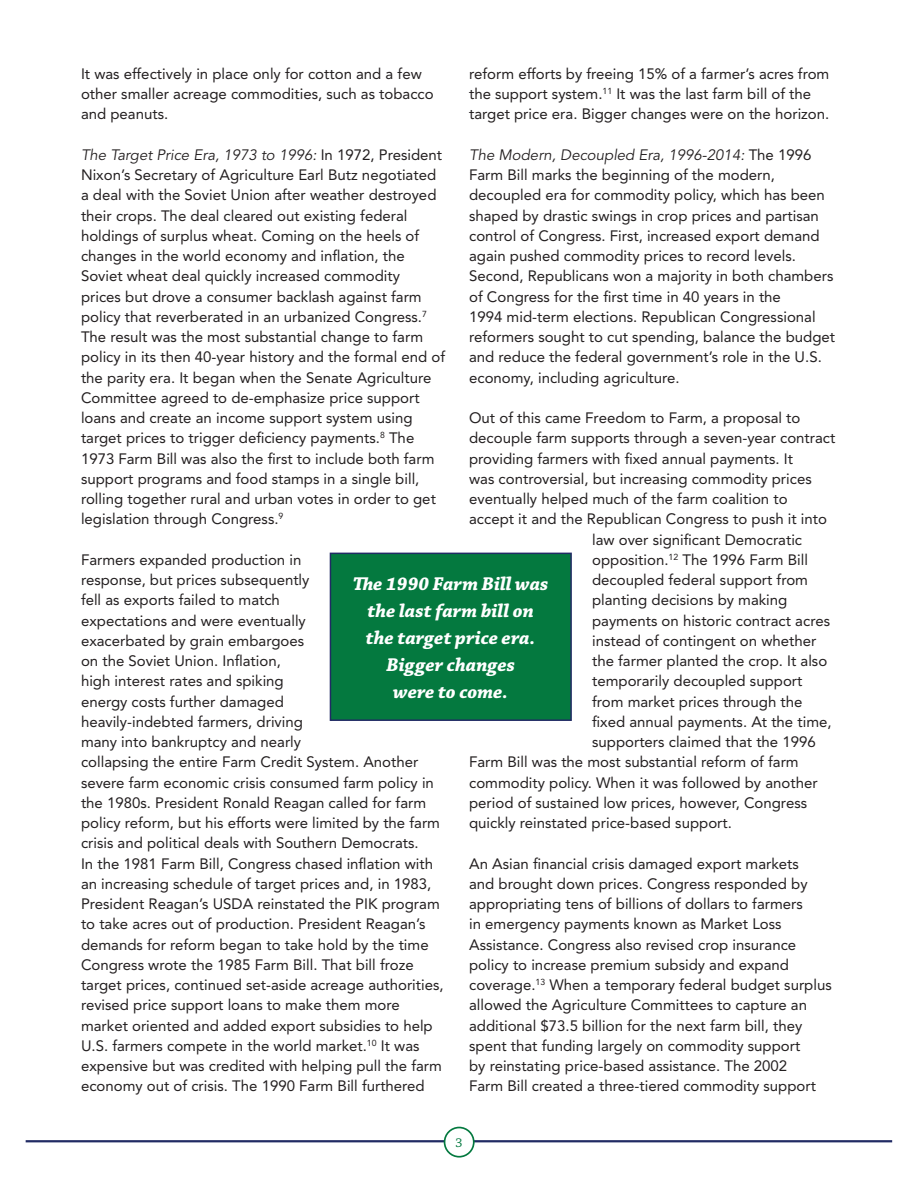
<style>
.page{position:relative;width:918px;height:1188px;background:#fff}
.page>*{position:absolute;margin:0;border:0;box-sizing:border-box;transform-origin:0 0}
.t1{font:italic 700 19.5px/27px "Chaparral Pro";color:#fff;text-align:center}
.t2{font:15px/20.2px "Avenir";color:#231f20}
.t3{font:13.5px "Chaparral Pro";color:#04793f}
.s1{font-style:italic}
</style>
<div class="page">
<svg style="left:26px;top:1140px;width:418px;height:2px"></svg>
<svg style="left:475px;top:1140px;width:417px;height:2px"></svg>
<div style="left:444px;top:1127px;width:31px;height:31px;border:2px solid #04793f;border-radius:50%"></div>
<div style="left:330px;top:553px;width:241px;height:167px;background:#04793f"></div>
<div style="left:330px;top:553px;width:242px;height:168px;border:2px solid #212b64"></div>
<p class="t2" style="left:81px;top:64px;width:354px">It was effectively in place only for cotton and a few other smaller acreage commodities, such as tobacco and peanuts.</p>
<p class="t2" style="left:81px;top:145px;width:366px"><span class="s1">The Target Price Era, 1973 to 1996:</span> In 1972, President Nixon’s Secretary of Agriculture Earl Butz negotiated a deal with the Soviet Union after weather destroyed their crops. The deal cleared out existing federal holdings of surplus wheat. Coming on the heels of changes in the world economy and inflation, the Soviet wheat deal quickly increased commodity<br>prices but drove a consumer backlash against farm policy that reverberated in an urbanized Congress.<sup>7<br></sup>The result was the most substantial change to farm policy in its then 40-year history and the formal end of the parity era. It began when the Senate Agriculture Committee agreed to de-emphasize price support loans and create an income support system using target prices to trigger deficiency payments.<sup>8</sup> The 1973 Farm Bill was also the first to include both farm support programs and food stamps in a single bill, rolling together rural and urban votes in order to get legislation through Congress.<sup>9</sup></p>
<p class="t2" style="left:81px;top:550px;width:364px">Farmers expanded production in<br>response, but prices subsequently<br>fell as exports failed to match<br>expectations and were eventually<br>exacerbated by grain embargoes<br>on the Soviet Union. Inflation,<br>high interest rates and spiking<br>energy costs further damaged<br>heavily-indebted farmers, driving<br>many into bankruptcy and nearly<br>collapsing the entire Farm Credit System. Another severe farm economic crisis consumed farm policy in the 1980s. President Ronald Reagan called for farm policy reform, but his efforts were limited by the farm crisis and political deals with Southern Democrats.<br>In the 1981 Farm Bill, Congress chased inflation with an increasing schedule of target prices and, in 1983, President Reagan’s USDA reinstated the PIK program to take acres out of production. President Reagan’s demands for reform began to take hold by the time Congress wrote the 1985 Farm Bill. That bill froze target prices, continued set-aside acreage authorities, revised price support loans to make them more market oriented and added export subsidies to help U.S. farmers compete in the world market.<sup>10</sup> It was expensive but was credited with helping pull the farm economy out of crisis. The 1990 Farm Bill furthered</p>
<p class="t2" style="left:469px;top:64px;width:362px">reform efforts by freeing 15% of a farmer’s acres from the support system.<sup>11</sup> It was the last farm bill of the target price era. Bigger changes were on the horizon.</p>
<p class="t2" style="left:469px;top:145px;width:368px"><span class="s1">The Modern, Decoupled Era, 1996-2014:</span> The 1996<br>Farm Bill marks the beginning of the modern, decoupled era for commodity policy, which has been shaped by drastic swings in crop prices and partisan control of Congress. First, increased export demand again pushed commodity prices to record levels.<br>Second, Republicans won a majority in both chambers of Congress for the first time in 40 years in the<br>1994 mid-term elections. Republican Congressional reformers sought to cut spending, balance the budget and reduce the federal government’s role in the U.S. economy, including agriculture.</p>
<p class="t2" style="left:469px;top:408px;width:333px">Out of this came Freedom to Farm, a proposal to</p>
<p class="t2" style="left:469px;top:428px;width:368px">decouple farm supports through a seven-year contract</p>
<p class="t2" style="left:469px;top:448px;width:326px">providing farmers with fixed annual payments. It</p>
<p class="t2" style="left:469px;top:469px;width:344px">was controversial, but increasing commodity prices</p>
<p class="t2" style="left:469px;top:489px;width:320px">eventually helped much of the farm coalition to</p>
<p class="t2" style="left:469px;top:509px;width:359px">accept it and the Republican Congress to push it into</p>
<p class="t2" style="left:592px;top:529px;width:212px">law over significant Democratic</p>
<p class="t2" style="left:592px;top:550px;width:217px">opposition.<sup>12</sup> The 1996 Farm Bill</p>
<p class="t2" style="left:592px;top:570px;width:217px">decoupled federal support from</p>
<p class="t2" style="left:592px;top:590px;width:197px">planting decisions by making</p>
<p class="t2" style="left:592px;top:610px;width:239px">payments on historic contract acres</p>
<p class="t2" style="left:592px;top:631px;width:226px">instead of contingent on whether</p>
<p class="t2" style="left:592px;top:651px;width:237px">the farmer planted the crop. It also</p>
<p class="t2" style="left:592px;top:671px;width:212px">temporarily decoupled support</p>
<p class="t2" style="left:592px;top:691px;width:212px">from market prices through the</p>
<p class="t2" style="left:592px;top:712px;width:241px">fixed annual payments. At the time,</p>
<p class="t2" style="left:592px;top:732px;width:225px">supporters claimed that the 1996</p>
<p class="t2" style="left:469px;top:752px;width:331px">Farm Bill was the most substantial reform of farm</p>
<p class="t2" style="left:469px;top:772px;width:350px">commodity policy. When it was followed by another</p>
<p class="t2" style="left:469px;top:793px;width:339px">period of sustained low prices, however, Congress</p>
<p class="t2" style="left:469px;top:813px;width:264px">quickly reinstated price-based support.</p>
<p class="t2" style="left:469px;top:853px;width:364px">An Asian financial crisis damaged export markets<br>and brought down prices. Congress responded by appropriating tens of billions of dollars to farmers<br>in emergency payments known as Market Loss Assistance. Congress also revised crop insurance policy to increase premium subsidy and expand coverage.<sup>13</sup> When a temporary federal budget surplus allowed the Agriculture Committees to capture an additional $73.5 billion for the next farm bill, they spent that funding largely on commodity support<br>by reinstating price-based assistance. The 2002<br>Farm Bill created a three-tiered commodity support</p>
<h1 class="t1" style="left:353px;top:571px;width:197px">The 1990 Farm Bill was the last farm bill on the target price era.<br>Bigger changes<br>were to come.</h1>
<p class="t3" style="left:456px;top:1135px;width:9px">3</p>
</div>
